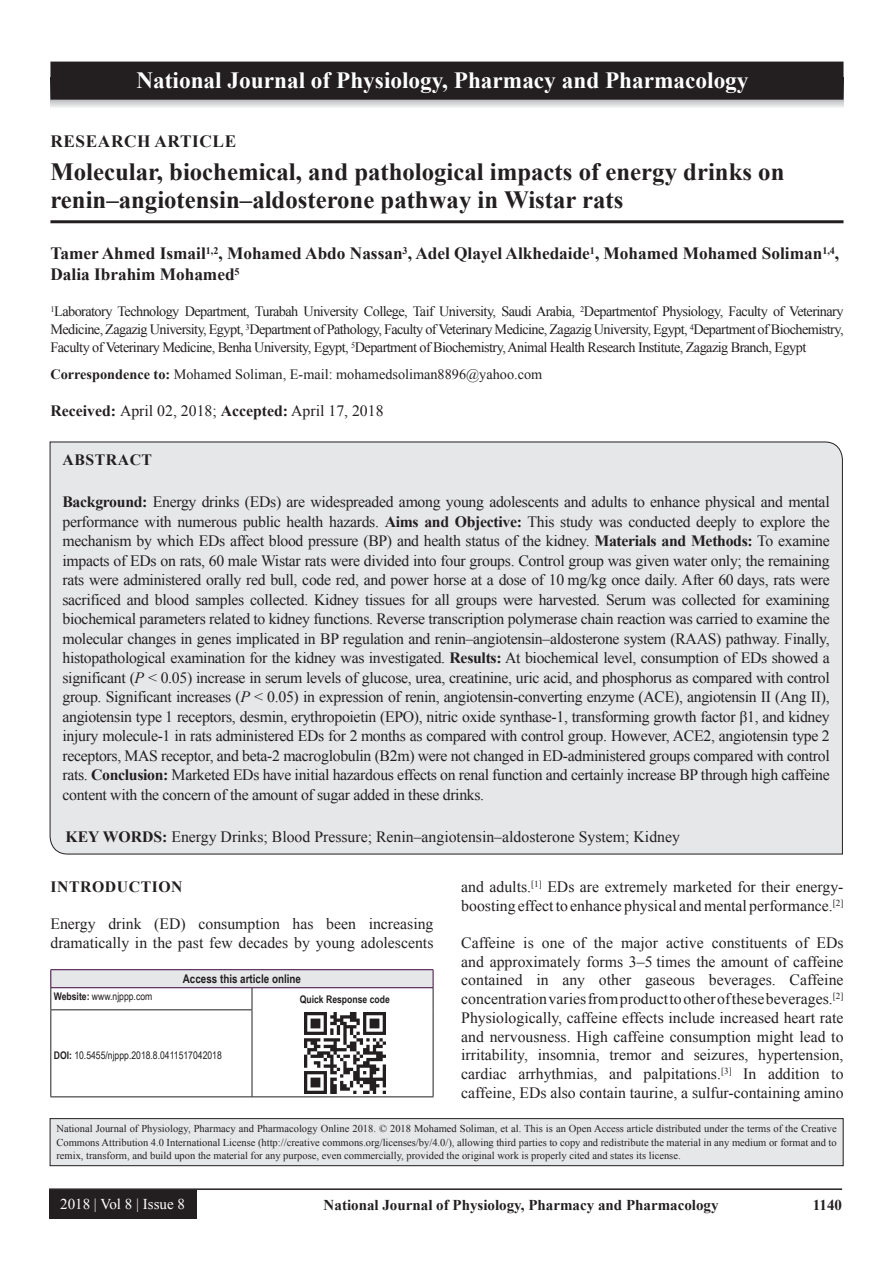
<style>
.page{position:relative;width:894px;height:1263px;background:#fff}
.page>*{position:absolute;margin:0;border:0;box-sizing:border-box;transform-origin:0 0}
.AT{font:700 24.75px/28.5px "Times New Roman";color:#231f20}
.JN_1{font:700 23.25px "Times New Roman";color:#fff}
.AU{font:700 17.25px/21px "Times New Roman";color:#231f20}
.AH{font:700 17.25px "Times New Roman";letter-spacing:.035em;color:#231f20}
.ABS{font:15.75px/19.5px "Times New Roman";letter-spacing:-.02em;color:#231f20;text-align:justify}
.TX{font:15.75px/18.8px "Times New Roman";color:#231f20}
.KWD{font:15.75px "Times New Roman";color:#231f20}
.ABSH{font:700 15.75px "Times New Roman";letter-spacing:.035em;color:#231f20}
.RF{font:700 15px "Times New Roman";color:#231f20}
.RF_VOL{font:15px "Times New Roman";color:#fff}
.AFF{font:14.25px/18px "Times New Roman";letter-spacing:-.04em;color:#231f20;text-align:justify}
.ADD{font:14.25px "Times New Roman";color:#231f20}
.AAO{font:700 12px "Arial Narrow";color:#231f20}
.JN_TX{font:10.5px/13.5px "Times New Roman";color:#231f20;text-align:justify}
.Web{font:10.5px "Arial Narrow";color:#231f20}
.QR{font:700 10.5px "Arial Narrow";color:#231f20}
.s1{font-weight:700}
.s2{font-style:italic}
</style>
<div class="page">
<hr style="left:49px;top:1188px;width:792px;height:1px;background:#231f20">
<div style="left:49px;top:1189px;width:147px;height:29px;background:#231f20"></div>
<hr style="left:50px;top:220px;width:793px;height:3px;background:#231f20">
<div style="left:49px;top:441px;width:793px;height:413px;background:#e6e7e9"></div>
<div style="left:51px;top:969px;width:382px;height:18px;background:#e6e7e9"></div>
<hr style="left:51px;top:987px;width:201px;height:1px;background:#3e083e">
<hr style="left:252px;top:987px;width:181px;height:1px;background:#3e083e">
<svg style="left:50px;top:970px;width:2px;height:39px"></svg>
<svg style="left:251px;top:988px;width:1px;height:21px"></svg>
<hr style="left:50px;top:1009px;width:202px;height:1px;background:#231f20">
<hr style="left:50px;top:1010px;width:1px;height:86px;background:#231f20">
<hr style="left:251px;top:1010px;width:1px;height:86px;background:#231f20">
<hr style="left:50px;top:1096px;width:202px;height:1px;background:#231f20">
<svg style="left:432px;top:970px;width:1px;height:39px"></svg>
<hr style="left:432px;top:1009px;width:1px;height:87px;background:#231f20">
<hr style="left:252px;top:1096px;width:181px;height:1px;background:#231f20">
<hr style="left:51px;top:969px;width:201px;height:1px;background:#3e083e">
<hr style="left:252px;top:969px;width:181px;height:1px;background:#3e083e">
<img style="left:304px;top:1012px;width:81px;height:81px">
<div style="left:50px;top:1118px;width:792px;height:47px;background:#e6e7e9"></div>
<div style="left:50px;top:1118px;width:793px;height:48px;border:1px solid #231f20"></div>
<svg style="left:51px;top:100px;width:792px;height:8px;background:#d9dadc"></svg>
<div style="left:51px;top:62px;width:791px;height:37px;background:#231f20"></div>
<div style="left:50px;top:62px;width:793px;height:38px;border:2px solid #231f20"></div>
<p class="JN_1" style="left:136px;top:64px;width:613px">National Journal of Physiology, Pharmacy and Pharmacology</p>
<p class="AH" style="left:50px;top:128px;width:187px">RESEARCH ARTICLE</p>
<p class="AT" style="left:50px;top:156px;width:735px">Molecular, biochemical, and pathological impacts of energy drinks on renin–angiotensin–aldosterone pathway in Wistar rats</p>
<p class="AU" style="left:50px;top:242px;width:790px">Tamer Ahmed Ismail<sup>1,2</sup>, Mohamed Abdo Nassan<sup>3</sup>, Adel Qlayel Alkhedaide<sup>1</sup>, Mohamed Mohamed Soliman<sup>1,4</sup>,<br>Dalia Ibrahim Mohamed<sup>5</sup></p>
<p class="AFF" style="left:50px;top:302px;width:794px"><sup>1</sup>Laboratory Technology Department, Turabah University College, Taif University, Saudi Arabia, <sup>2</sup>Departmentof Physiology, Faculty of Veterinary Medicine, Zagazig University, Egypt, <sup>3</sup>Department of Pathology, Faculty of Veterinary Medicine, Zagazig University, Egypt, <sup>4</sup>Department of Biochemistry, Faculty of Veterinary Medicine, Benha University, Egypt, <sup>5</sup>Department of Biochemistry, Animal Health Research Institute, Zagazig Branch, Egypt</p>
<p class="ADD" style="left:50px;top:364px;width:493px"><span class="s1">Correspondence to:</span> Mohamed Soliman, E-mail: mohamedsoliman8896@yahoo.com</p>
<p class="TX" style="left:50px;top:401px;width:334px"><span class="s1">Received:</span> April 02, 2018; <span class="s1">Accepted:</span> April 17, 2018</p>
<p class="ABSH" style="left:62px;top:448px;width:91px">ABSTRACT</p>
<p class="ABS" style="left:62px;top:491px;width:768px"><span class="s1">Background:</span> Energy drinks (EDs) are widespreaded among young adolescents and adults to enhance physical and mental performance with numerous public health hazards. <span class="s1">Aims and Objective:</span> This study was conducted deeply to explore the mechanism by which EDs affect blood pressure (BP) and health status of the kidney. <span class="s1">Materials and Methods:</span> To examine impacts of EDs on rats, 60 male Wistar rats were divided into four groups. Control group was given water only; the remaining rats were administered orally red bull, code red, and power horse at a dose of 10 mg/kg once daily. After 60 days, rats were sacrificed and blood samples collected. Kidney tissues for all groups were harvested. Serum was collected for examining biochemical parameters related to kidney functions. Reverse transcription polymerase chain reaction was carried to examine the molecular changes in genes implicated in BP regulation and renin–angiotensin–aldosterone system (RAAS) pathway. Finally, histopathological examination for the kidney was investigated. <span class="s1">Results:</span> At biochemical level, consumption of EDs showed a significant (<span class="s2">P</span> &lt; 0.05) increase in serum levels of glucose, urea, creatinine, uric acid, and phosphorus as compared with control group. Significant increases (<span class="s2">P</span> &lt; 0.05) in expression of renin, angiotensin-converting enzyme (ACE), angiotensin II (Ang II), angiotensin type 1 receptors, desmin, erythropoietin (EPO), nitric oxide synthase-1, transforming growth factor β1, and kidney injury molecule-1 in rats administered EDs for 2 months as compared with control group. However, ACE2, angiotensin type 2 receptors, MAS receptor, and beta-2 macroglobulin (B2m) were not changed in ED-administered groups compared with control rats. <span class="s1">Conclusion:</span> Marketed EDs have initial hazardous effects on renal function and certainly increase BP through high caffeine content with the concern of the amount of sugar added in these drinks.</p>
<p class="KWD" style="left:65px;top:825px;width:615px"><span class="s1">KEY WORDS:</span> Energy Drinks; Blood Pressure; Renin–angiotensin–aldosterone System; Kidney</p>
<h1 class="ABSH" style="left:50px;top:875px;width:134px">INTRODUCTION</h1>
<p class="TX" style="left:50px;top:913px;width:384px">Energy drink (ED) consumption has been increasing dramatically in the past few decades by young adolescents</p>
<p class="AAO" style="left:183px;top:970px;width:120px">Access this article online</p>
<p class="Web" style="left:54px;top:988px;width:100px"><span class="s1">Website:</span> www.njppp.com</p>
<p class="QR" style="left:300px;top:991px;width:91px">Quick Response code</p>
<p class="Web" style="left:54px;top:1047px;width:169px"><span class="s1">DOI:</span> 10.5455/njppp.2018.8.0411517042018</p>
<p class="TX" style="left:461px;top:877px;width:383px">and adults.<sup>[1]</sup> EDs are extremely marketed for their energy&shy;boosting effect to enhance physical and mental performance.<sup>[2]</sup></p>
<p class="TX" style="left:461px;top:932px;width:383px;text-align:justify">Caffeine is one of the major active constituents of EDs and approximately forms 3–5 times the amount of caffeine contained in any other gaseous beverages. Caffeine concentration varies from product to other of these beverages.<sup>[2] </sup>Physiologically, caffeine effects include increased heart rate and nervousness. High caffeine consumption might lead to irritability, insomnia, tremor and seizures, hypertension, cardiac arrhythmias, and palpitations.<sup>[3]</sup> In addition to caffeine, EDs also contain taurine, a sulfur-containing amino</p>
<p class="JN_TX" style="left:56px;top:1121px;width:781px">National Journal of Physiology, Pharmacy and Pharmacology Online 2018. © 2018 Mohamed Soliman, et al. This is an Open Access article distributed under the terms of the Creative Commons Attribution 4.0 International License (http://creative commons.org/licenses/by/4.0/), allowing third parties to copy and redistribute the material in any medium or format and to remix, transform, and build upon the material for any purpose, even commercially, provided the original work is properly cited and states its license.</p>
<p class="RF_VOL" style="left:60px;top:1193px;width:126px">2018 | Vol 8 | Issue 8</p>
<p class="RF" style="left:323px;top:1194px;width:396px">National Journal of Physiology, Pharmacy and Pharmacology</p>
<p class="RF" style="left:812px;top:1194px;width:31px">1140</p>
</div>
